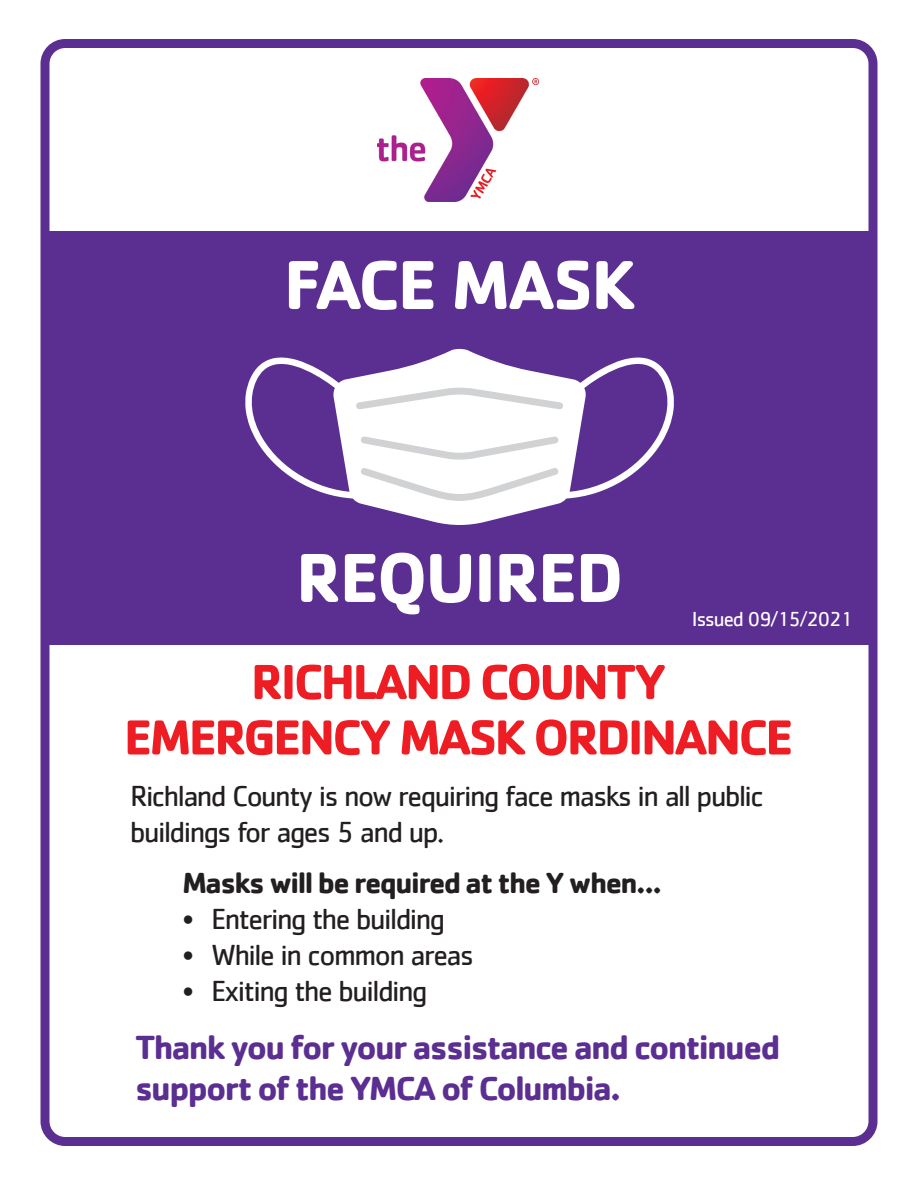
<style>
.page{position:relative;width:918px;height:1188px;background:#fff}
.page>*{position:absolute;margin:0;border:0;box-sizing:border-box;transform-origin:0 0}
.t1{font:700 71.85px "Cachet";letter-spacing:-.025em;color:#fff}
.t2{font:700 51px "Cachet";letter-spacing:-.05em;color:#ee1d23}
.t3{font:700 34.5px/41.4px "Cachet";letter-spacing:-.05em;color:#5b2e91}
.t4{font:30px/36px "Cachet";letter-spacing:-.05em;color:#231f20}
.t5{font:700 30px "Cachet";letter-spacing:-.05em;color:#231f20}
.t6{font:21px "Cachet";letter-spacing:-.05em;color:#fff}
</style>
<div class="page">
<div style="left:44px;top:231px;width:827px;height:413px;background:#5b2e91"></div>
<img style="left:378px;top:79px;width:160px;height:122px">
<div style="left:40px;top:39px;width:838px;height:1107px;border:9px solid #5b2e91;border-radius:20px"></div>
<svg style="left:355px;top:349px;width:209px;height:176px"></svg>
<svg style="left:245px;top:357px;width:429px;height:144px"></svg>
<p class="t1" style="left:284px;top:238px;width:353px">FACE MASK</p>
<p class="t1" style="left:296px;top:531px;width:329px">REQUIRED</p>
<p class="t6" style="left:692px;top:607px;width:162px">Issued 09/15/2021</p>
<p class="t2" style="left:251px;top:649px;width:417px">RICHLAND COUNTY</p>
<p class="t2" style="left:124px;top:704px;width:671px">EMERGENCY MASK ORDINANCE</p>
<p class="t4" style="left:130px;top:777px;width:635px">Richland County is now requiring face masks in all public buildings for ages 5 and up.</p>
<p class="t5" style="left:183px;top:863px;width:481px">Masks will be required at the Y when...</p>
<p class="t4" style="left:183px;top:900px;width:264px">• Entering the building</p>
<p class="t4" style="left:183px;top:936px;width:293px">• While in common areas</p>
<p class="t4" style="left:183px;top:972px;width:247px">• Exiting the building</p>
<p class="t3" style="left:135px;top:1025px;width:647px">Thank you for your assistance and continued support of the YMCA of Columbia.</p>
</div>
